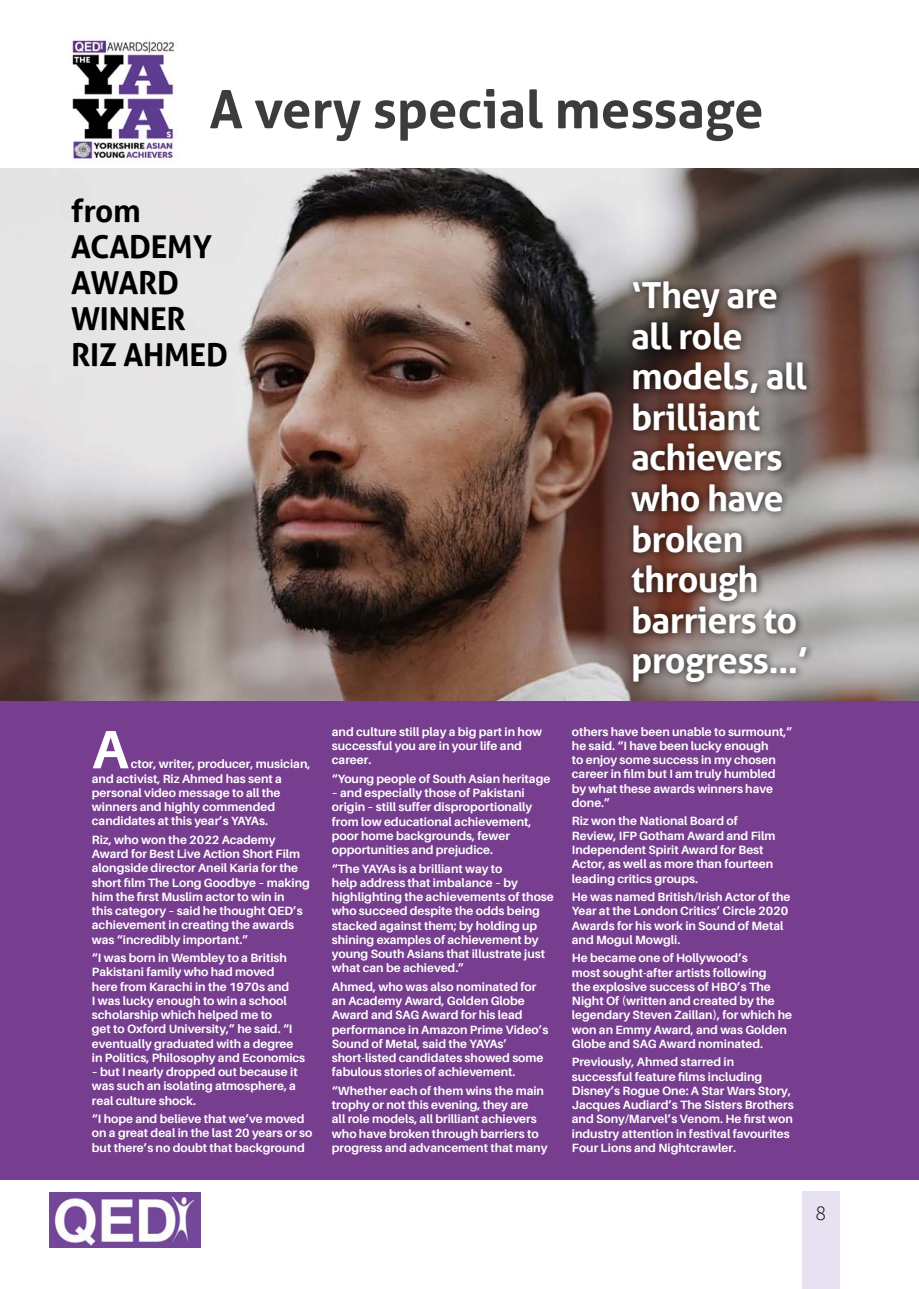
<style>
.page{position:relative;width:919px;height:1289px;background:#fff}
.page>*{position:absolute;margin:0;border:0;box-sizing:border-box;transform-origin:0 0}
.t1{font:700 54px "Aileron";color:#fff}
.t2{font:700 52.5px "Aller";color:#3c3c3b}
.t3{font:700 36px/40.5px "Aller";letter-spacing:-.02em;color:#fff}
.t4{font:700 31.5px/36px "Aller";letter-spacing:-.01em;color:#000}
.t5{font:21px "Source Sans Variable";color:#000}
.t6{font:700 12px/14.2px "Aileron";color:#fff}
</style>
<div class="page">
<img style="left:70px;top:36px;width:105px;height:126px">
<div style="left:801px;top:1191px;width:38px;height:97px;background:#e8e1f1"></div>
<img style="left:50px;top:1192px;width:150px;height:55px">
<div style="left:0;top:172px;width:918px;height:1007px;background:#773e90"></div>
<img style="left:0;top:169px;width:918px;height:531px">
<div style="left:625px;top:275px;width:190px;height:416px;background:#000;opacity:.75"></div>
<h2 class="t2" style="left:209px;top:77px;width:555px">A very special message</h2>
<h3 class="t4" style="left:71px;top:192px;width:158px">from<br>ACADEMY<br>AWARD<br>WINNER<br>RIZ AHMED</h3>
<h1 class="t1" style="left:92px;top:719px;width:38px">A</h1>
<p class="t6" style="left:92px;top:757px;width:220px;text-indent:39px">ctor, writer, producer, musician, and activist, Riz Ahmed has sent a personal video message to all the winners and highly commended candidates at this year’s YAYAs.</p>
<p class="t6" style="left:92px;top:832px;width:219px">Riz, who won the 2022 Academy Award for Best Live Action Short Film alongside director Aneil Karia for the short film The Long Goodbye – making him the first Muslim actor to win in<br>this category – said he thought QED’s achievement in creating the awards was “incredibly important.”</p>
<p class="t6" style="left:92px;top:950px;width:215px">“I was born in Wembley to a British Pakistani family who had moved<br>here from Karachi in the 1970s and<br>I was lucky enough to win a school scholarship which helped me to<br>get to Oxford University,” he said. “I eventually graduated with a degree in Politics, Philosophy and Economics</p>
<p class="t6" style="left:92px;top:1064px;width:207px">– but I nearly dropped out because it was such an isolating atmosphere, a real culture shock.</p>
<p class="t6" style="left:92px;top:1111px;width:222px">“I hope and believe that we’ve moved on a great deal in the last 20 years or so but there’s no doubt that background</p>
<p class="t6" style="left:332px;top:724px;width:212px">and culture still play a big part in how successful you are in your life and career.</p>
<p class="t6" style="left:332px;top:771px;width:220px">“Young people of South Asian heritage</p>
<p class="t6" style="left:332px;top:785px;width:202px">– and especially those of Pakistani origin – still suffer disproportionally from low educational achievement, poor home backgrounds, fewer opportunities and prejudice.</p>
<p class="t6" style="left:332px;top:861px;width:223px">“The YAYAs is a brilliant way to<br>help address that imbalance – by highlighting the achievements of those who succeed despite the odds being stacked against them; by holding up shining examples of achievement by young South Asians that illustrate just what can be achieved.”</p>
<p class="t6" style="left:332px;top:979px;width:218px">Ahmed, who was also nominated for an Academy Award, Golden Globe Award and SAG Award for his lead performance in Amazon Prime Video’s Sound of Metal, said the YAYAs’ short-listed candidates showed some fabulous stories of achievement.</p>
<p class="t6" style="left:332px;top:1083px;width:217px">“Whether each of them wins the main trophy or not this evening, they are<br>all role models, all brilliant achievers who have broken through barriers to progress and advancement that many</p>
<h3 class="t3" style="left:631px;top:275px;width:179px">‘They are all role models, all brilliant achievers who have broken through barriers to progress...’</h3>
<p class="t6" style="left:572px;top:724px;width:222px">others have been unable to surmount,” he said. “I have been lucky enough<br>to enjoy some success in my chosen career in film but I am truly humbled by what these awards winners have done.”</p>
<p class="t6" style="left:572px;top:814px;width:205px">Riz won the National Board of<br>Review, IFP Gotham Award and Film<br>Independent Spirit Award for Best<br>Actor, as well as more than fourteen leading critics groups.</p>
<p class="t6" style="left:572px;top:889px;width:220px">He was named British/Irish Actor of the<br>Year at the London Critics’ Circle 2020<br>Awards for his work in Sound of Metal and Mogul Mowgli.</p>
<p class="t6" style="left:572px;top:951px;width:222px">He became one of Hollywood’s<br>most sought-after artists following<br>the explosive success of HBO’s The Night Of (written and created by the legendary Steven Zaillan), for which he won an Emmy Award, and was Golden Globe and SAG Award nominated.</p>
<p class="t6" style="left:572px;top:1055px;width:223px">Previously, Ahmed starred in successful feature films including Disney’s Rogue One: A Star Wars Story, Jacques Audiard’s The Sisters Brothers and Sony/Marvel’s Venom. He first won industry attention in festival favourites Four Lions and Nightcrawler.</p>
<h3 class="t5" style="left:815px;top:1200px;width:12px">8</h3>
</div>
